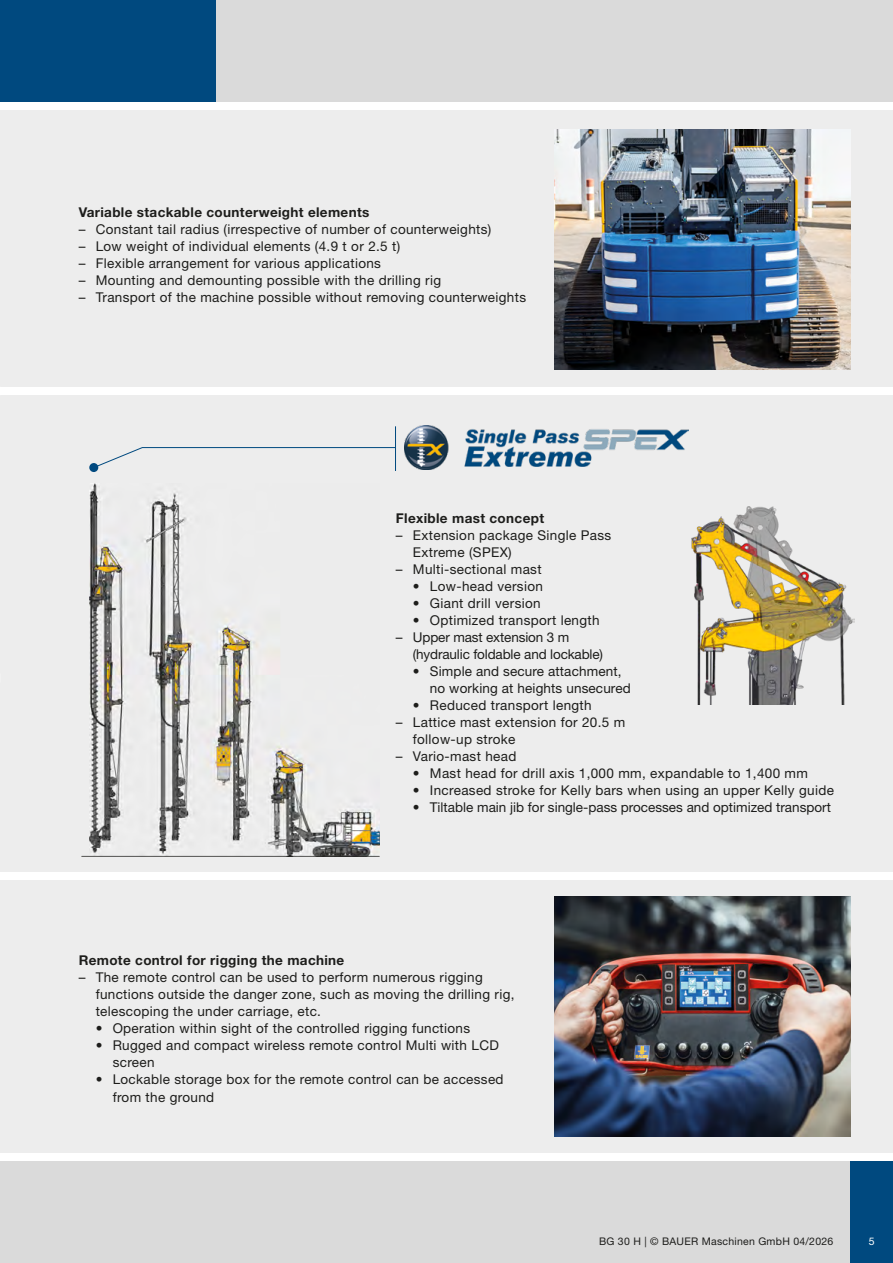
<style>
.page{position:relative;width:893px;height:1263px;background:#fff}
.page>*{position:absolute;margin:0;border:0;box-sizing:border-box;transform-origin:0 0}
.t1{font:13.5px/17px "Helvetica Neue LT Pro";letter-spacing:.025em;color:#1d1d1b}
.t2{font:700 13.5px "Helvetica Neue LT Pro";letter-spacing:.025em;color:#1d1d1b}
.t3{font:13.5px "Helvetica Neue LT Pro";color:#1d1d1b}
.t4{font:13.5px/17px "Helvetica Neue LT Pro";letter-spacing:-.01em;color:#1d1d1b}
.t5{font:10.5px "Helvetica Neue LT Pro";letter-spacing:.025em;color:#1d1d1b}
.t6{font:10.5px "Helvetica Neue LT Pro";color:#fff}
</style>
<div class="page">
<div style="left:0;top:1161px;width:850px;height:102px;background:#dadada"></div>
<div style="left:850px;top:1161px;width:43px;height:102px;background:#00497f"></div>
<div style="left:0;top:0;width:216px;height:102px;background:#00497f"></div>
<div style="left:216px;top:0;width:677px;height:102px;background:#dadada"></div>
<div style="left:0;top:111px;width:893px;height:276px;background:#ededed"></div>
<div style="left:0;top:395px;width:893px;height:477px;background:#ededed"></div>
<div style="left:0;top:880px;width:893px;height:272px;background:#ededed"></div>
<img style="left:554px;top:896px;width:296px;height:240px">
<img style="left:405px;top:426px;width:283px;height:44px">
<hr style="left:395px;top:426px;width:1px;height:45px;background:#00497f">
<img style="left:692px;top:506px;width:162px;height:198px">
<svg style="left:96px;top:447px;width:299px;height:21px"></svg>
<div style="left:89px;top:463px;width:9px;height:9px;background:#00497f;border-radius:50%"></div>
<img style="left:554px;top:130px;width:296px;height:240px">
<img style="left:89px;top:483px;width:291px;height:373px">
<hr style="left:81px;top:856px;width:299px;height:1px;background:#1d1d1b">
<p class="t2" style="left:79px;top:204px;width:292px">Variable stackable counterweight elements</p>
<p class="t1" style="left:79px;top:220px;width:414px">– Constant tail radius (irrespective of number of counterweights)</p>
<p class="t1" style="left:79px;top:237px;width:323px">– Low weight of individual elements (4.9 t or 2.5 t)</p>
<p class="t1" style="left:79px;top:254px;width:304px">– Flexible arrangement for various applications</p>
<p class="t1" style="left:79px;top:271px;width:364px">– Mounting and demounting possible with the drilling rig</p>
<p class="t1" style="left:79px;top:288px;width:449px">– Transport of the machine possible without removing counterweights</p>
<p class="t2" style="left:396px;top:510px;width:150px">Flexible mast concept</p>
<p class="t1" style="left:413px;top:526px;width:200px;text-indent:-17px">– Extension package Single Pass<br>Extreme (SPEX)</p>
<p class="t1" style="left:396px;top:560px;width:147px">– Multi-sectional mast</p>
<p class="t1" style="left:413px;top:577px;width:132px">• Low-head version</p>
<p class="t1" style="left:413px;top:594px;width:129px">• Giant drill version</p>
<p class="t1" style="left:413px;top:611px;width:188px">• Optimized transport length</p>
<p class="t4" style="left:413px;top:628px;width:192px;text-indent:-17px">– Upper mast extension 3 m (hydraulic foldable and lockable)</p>
<p class="t1" style="left:430px;top:662px;width:202px;text-indent:-17px">• Simple and secure attachment, no working at heights unsecured</p>
<p class="t1" style="left:413px;top:696px;width:180px">• Reduced transport length</p>
<p class="t1" style="left:413px;top:713px;width:214px;text-indent:-17px">– Lattice mast extension for 20.5 m follow-up stroke</p>
<p class="t1" style="left:396px;top:747px;width:122px">– Vario-mast head</p>
<p class="t1" style="left:413px;top:764px;width:397px">• Mast head for drill axis 1,000 mm, expandable to 1,400 mm</p>
<p class="t1" style="left:413px;top:781px;width:422px">• Increased stroke for Kelly bars when using an upper Kelly guide</p>
<p class="t3" style="left:413px;top:799px;width:420px">• Tiltable main jib for single-pass processes and optimized transport</p>
<p class="t2" style="left:79px;top:952px;width:267px">Remote control for rigging the machine</p>
<p class="t1" style="left:96px;top:969px;width:420px;text-indent:-17px">– The remote control can be used to perform numerous rigging functions outside the danger zone, such as moving the drilling rig, telescoping the under carriage, etc.</p>
<p class="t1" style="left:96px;top:1020px;width:376px">• Operation within sight of the controlled rigging functions</p>
<p class="t1" style="left:113px;top:1037px;width:388px;text-indent:-17px">• Rugged and compact wireless remote control Multi with LCD screen</p>
<p class="t1" style="left:113px;top:1071px;width:392px;text-indent:-17px">• Lockable storage box for the remote control can be accessed from the ground</p>
<p class="t5" style="left:599px;top:1235px;width:236px">BG 30 H | © BAUER Maschinen GmbH 04/2026</p>
<p class="t6" style="left:869px;top:1235px;width:7px">5</p>
</div>
